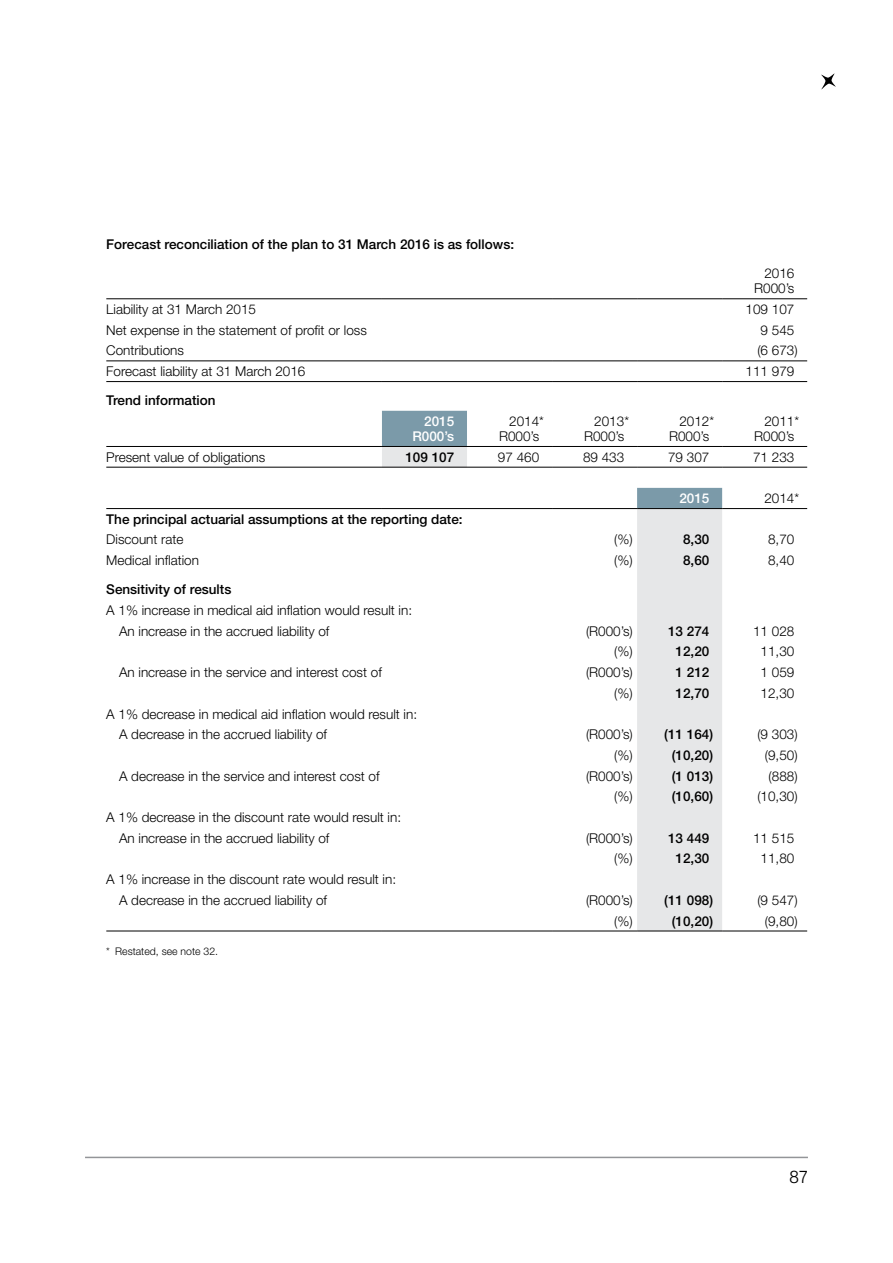
<style>
.page{position:relative;width:893px;height:1263px;background:#fff}
.page>*{position:absolute;margin:0;border:0;box-sizing:border-box;transform-origin:0 0}
.t1{font:300 18px "AW Conqueror Sans";color:#000}
.t2{font:300 13.5px/15px "Helvetica Neue LT Std";color:#000}
.t3{font:500 13.5px "Helvetica Neue LT Std";color:#000}
.t4{font:500 13.5px/15px "Helvetica Neue LT Std";color:#fff;text-align:right}
.t5{font:300 10.5px "Helvetica Neue LT Std";color:#000}
</style>
<div class="page">
<hr style="left:85px;top:1157px;width:723px;height:1px;background:#939598">
<div style="left:382px;top:411px;width:85px;height:35px;background:#7b9aa9"></div>
<svg style="left:382px;top:447px;width:340px;height:484px"></svg>
<hr style="left:106px;top:298px;width:276px;height:1px;background:#000">
<hr style="left:382px;top:298px;width:85px;height:1px;background:#000">
<hr style="left:467px;top:298px;width:85px;height:1px;background:#000">
<hr style="left:552px;top:298px;width:85px;height:1px;background:#000">
<hr style="left:637px;top:298px;width:85px;height:1px;background:#000">
<hr style="left:722px;top:298px;width:85px;height:1px;background:#000">
<hr style="left:106px;top:360px;width:276px;height:1px;background:#000">
<hr style="left:382px;top:360px;width:85px;height:1px;background:#000">
<hr style="left:467px;top:360px;width:85px;height:1px;background:#000">
<hr style="left:552px;top:360px;width:85px;height:1px;background:#000">
<hr style="left:637px;top:360px;width:85px;height:1px;background:#000">
<hr style="left:722px;top:360px;width:85px;height:1px;background:#000">
<hr style="left:106px;top:446px;width:276px;height:1px;background:#000">
<hr style="left:382px;top:446px;width:85px;height:1px;background:#000">
<hr style="left:467px;top:446px;width:85px;height:1px;background:#000">
<hr style="left:552px;top:446px;width:85px;height:1px;background:#000">
<hr style="left:637px;top:446px;width:85px;height:1px;background:#000">
<hr style="left:722px;top:446px;width:85px;height:1px;background:#000">
<hr style="left:106px;top:508px;width:276px;height:1px;background:#000">
<hr style="left:382px;top:508px;width:85px;height:1px;background:#000">
<hr style="left:467px;top:508px;width:85px;height:1px;background:#000">
<hr style="left:552px;top:508px;width:85px;height:1px;background:#000">
<hr style="left:637px;top:508px;width:85px;height:1px;background:#000">
<hr style="left:722px;top:508px;width:85px;height:1px;background:#000">
<hr style="left:106px;top:381px;width:276px;height:1px;background:#000">
<hr style="left:382px;top:381px;width:85px;height:1px;background:#000">
<hr style="left:467px;top:381px;width:85px;height:1px;background:#000">
<hr style="left:552px;top:381px;width:85px;height:1px;background:#000">
<hr style="left:637px;top:381px;width:85px;height:1px;background:#000">
<hr style="left:722px;top:381px;width:85px;height:1px;background:#000">
<hr style="left:106px;top:467px;width:276px;height:1px;background:#000">
<hr style="left:382px;top:467px;width:85px;height:1px;background:#000">
<hr style="left:467px;top:467px;width:85px;height:1px;background:#000">
<hr style="left:552px;top:467px;width:85px;height:1px;background:#000">
<hr style="left:637px;top:467px;width:85px;height:1px;background:#000">
<hr style="left:722px;top:467px;width:85px;height:1px;background:#000">
<hr style="left:106px;top:931px;width:276px;height:1px;background:#000">
<hr style="left:382px;top:931px;width:85px;height:1px;background:#000">
<hr style="left:467px;top:931px;width:85px;height:1px;background:#000">
<hr style="left:552px;top:931px;width:85px;height:1px;background:#000">
<hr style="left:637px;top:931px;width:85px;height:1px;background:#000">
<hr style="left:722px;top:931px;width:85px;height:1px;background:#000">
<svg style="left:821px;top:74px;width:15px;height:15px"></svg>
<p class="t3" style="left:106px;top:236px;width:409px">Forecast reconciliation of the plan to 31 March 2016 is as follows:</p>
<p class="t2" style="left:754px;top:266px;width:42px;text-align:right">2016<br>R000’s</p>
<p class="t2" style="left:106px;top:301px;width:151px">Liability at 31 March 2015</p>
<p class="t2" style="left:746px;top:301px;width:50px">109 107</p>
<p class="t2" style="left:106px;top:322px;width:262px">Net expense in the statement of profit or loss</p>
<p class="t2" style="left:761px;top:322px;width:35px">9 545</p>
<p class="t2" style="left:106px;top:343px;width:79px">Contributions</p>
<p class="t2" style="left:757px;top:343px;width:42px">(6 673)</p>
<p class="t2" style="left:106px;top:363px;width:201px">Forecast liability at 31 March 2016</p>
<p class="t2" style="left:746px;top:363px;width:50px">111 979</p>
<p class="t3" style="left:106px;top:392px;width:111px">Trend information</p>
<p class="t4" style="left:412px;top:413px;width:43px">2015<br>R000’s</p>
<p class="t2" style="left:499px;top:413px;width:47px;text-indent:10px">2014*<br>R000’s</p>
<p class="t2" style="left:584px;top:413px;width:47px;text-indent:10px">2013*<br>R000’s</p>
<p class="t2" style="left:669px;top:413px;width:47px;text-indent:10px">2012*<br>R000’s</p>
<p class="t2" style="left:754px;top:413px;width:47px;text-indent:10px">2011*<br>R000’s</p>
<p class="t2" style="left:106px;top:449px;width:161px">Present value of obligations</p>
<p class="t3" style="left:405px;top:449px;width:50px">109 107</p>
<p class="t2" style="left:498px;top:449px;width:43px">97 460</p>
<p class="t2" style="left:583px;top:449px;width:43px">89 433</p>
<p class="t2" style="left:668px;top:449px;width:43px">79 307</p>
<p class="t2" style="left:753px;top:449px;width:43px">71 233</p>
<p class="t4" style="left:679px;top:491px;width:32px">2015</p>
<p class="t2" style="left:764px;top:490px;width:36px">2014*</p>
<p class="t3" style="left:106px;top:511px;width:358px">The principal actuarial assumptions at the reporting date:</p>
<p class="t2" style="left:106px;top:532px;width:79px">Discount rate</p>
<p class="t2" style="left:614px;top:532px;width:20px">(%)</p>
<p class="t3" style="left:683px;top:532px;width:28px">8,30</p>
<p class="t2" style="left:768px;top:532px;width:28px">8,70</p>
<p class="t2" style="left:106px;top:552px;width:94px">Medical inflation</p>
<p class="t2" style="left:614px;top:552px;width:20px">(%)</p>
<p class="t3" style="left:683px;top:552px;width:28px">8,60</p>
<p class="t2" style="left:768px;top:552px;width:28px">8,40</p>
<p class="t3" style="left:106px;top:581px;width:127px">Sensitivity of results</p>
<p class="t2" style="left:119px;top:600px;width:295px;line-height:20.7px;text-indent:-13px">A 1% increase in medical aid inflation would result in:<br>An increase in the accrued liability of</p>
<p class="t2" style="left:586px;top:623px;width:48px">(R000’s)</p>
<p class="t3" style="left:668px;top:623px;width:43px">13 274</p>
<p class="t2" style="left:753px;top:623px;width:43px">11 028</p>
<p class="t2" style="left:614px;top:644px;width:20px">(%)</p>
<p class="t3" style="left:676px;top:644px;width:35px">12,20</p>
<p class="t2" style="left:761px;top:644px;width:35px">11,30</p>
<p class="t2" style="left:119px;top:664px;width:264px">An increase in the service and interest cost of</p>
<p class="t2" style="left:586px;top:664px;width:48px">(R000’s)</p>
<p class="t3" style="left:676px;top:664px;width:35px">1 212</p>
<p class="t2" style="left:761px;top:664px;width:35px">1 059</p>
<p class="t2" style="left:614px;top:685px;width:20px">(%)</p>
<p class="t3" style="left:676px;top:685px;width:35px">12,70</p>
<p class="t2" style="left:761px;top:685px;width:35px">12,30</p>
<p class="t2" style="left:119px;top:703px;width:300px;line-height:20.7px;text-indent:-13px">A 1% decrease in medical aid inflation would result in:<br>A decrease in the accrued liability of</p>
<p class="t2" style="left:586px;top:727px;width:48px">(R000’s)</p>
<p class="t3" style="left:664px;top:726px;width:50px">(11 164)</p>
<p class="t2" style="left:757px;top:727px;width:42px">(9 303)</p>
<p class="t2" style="left:614px;top:747px;width:20px">(%)</p>
<p class="t3" style="left:672px;top:747px;width:43px">(10,20)</p>
<p class="t2" style="left:765px;top:747px;width:34px">(9,50)</p>
<p class="t2" style="left:119px;top:768px;width:262px">A decrease in the service and interest cost of</p>
<p class="t2" style="left:586px;top:768px;width:48px">(R000’s)</p>
<p class="t3" style="left:672px;top:768px;width:43px">(1 013)</p>
<p class="t2" style="left:769px;top:768px;width:31px">(888)</p>
<p class="t2" style="left:614px;top:789px;width:20px">(%)</p>
<p class="t3" style="left:672px;top:788px;width:43px">(10,60)</p>
<p class="t2" style="left:757px;top:789px;width:42px">(10,30)</p>
<p class="t2" style="left:119px;top:806px;width:284px;line-height:20.7px;text-indent:-13px">A 1% decrease in the discount rate would result in:<br>An increase in the accrued liability of</p>
<p class="t2" style="left:586px;top:830px;width:48px">(R000’s)</p>
<p class="t3" style="left:668px;top:830px;width:43px">13 449</p>
<p class="t2" style="left:753px;top:830px;width:43px">11 515</p>
<p class="t2" style="left:614px;top:851px;width:20px">(%)</p>
<p class="t3" style="left:676px;top:850px;width:35px">12,30</p>
<p class="t2" style="left:761px;top:851px;width:35px">11,80</p>
<p class="t2" style="left:119px;top:869px;width:279px;line-height:20.7px;text-indent:-13px">A 1% increase in the discount rate would result in:<br>A decrease in the accrued liability of</p>
<p class="t5" style="left:106px;top:944px;width:113px">* Restated, see note 32.</p>
<p class="t2" style="left:586px;top:892px;width:48px">(R000’s)</p>
<p class="t3" style="left:664px;top:892px;width:50px">(11 098)</p>
<p class="t2" style="left:757px;top:892px;width:42px">(9 547)</p>
<p class="t2" style="left:614px;top:913px;width:20px">(%)</p>
<p class="t3" style="left:672px;top:913px;width:43px">(10,20)</p>
<p class="t2" style="left:765px;top:913px;width:34px">(9,80)</p>
<h1 class="t1" style="left:789px;top:1162px;width:21px">87</h1>
</div>
